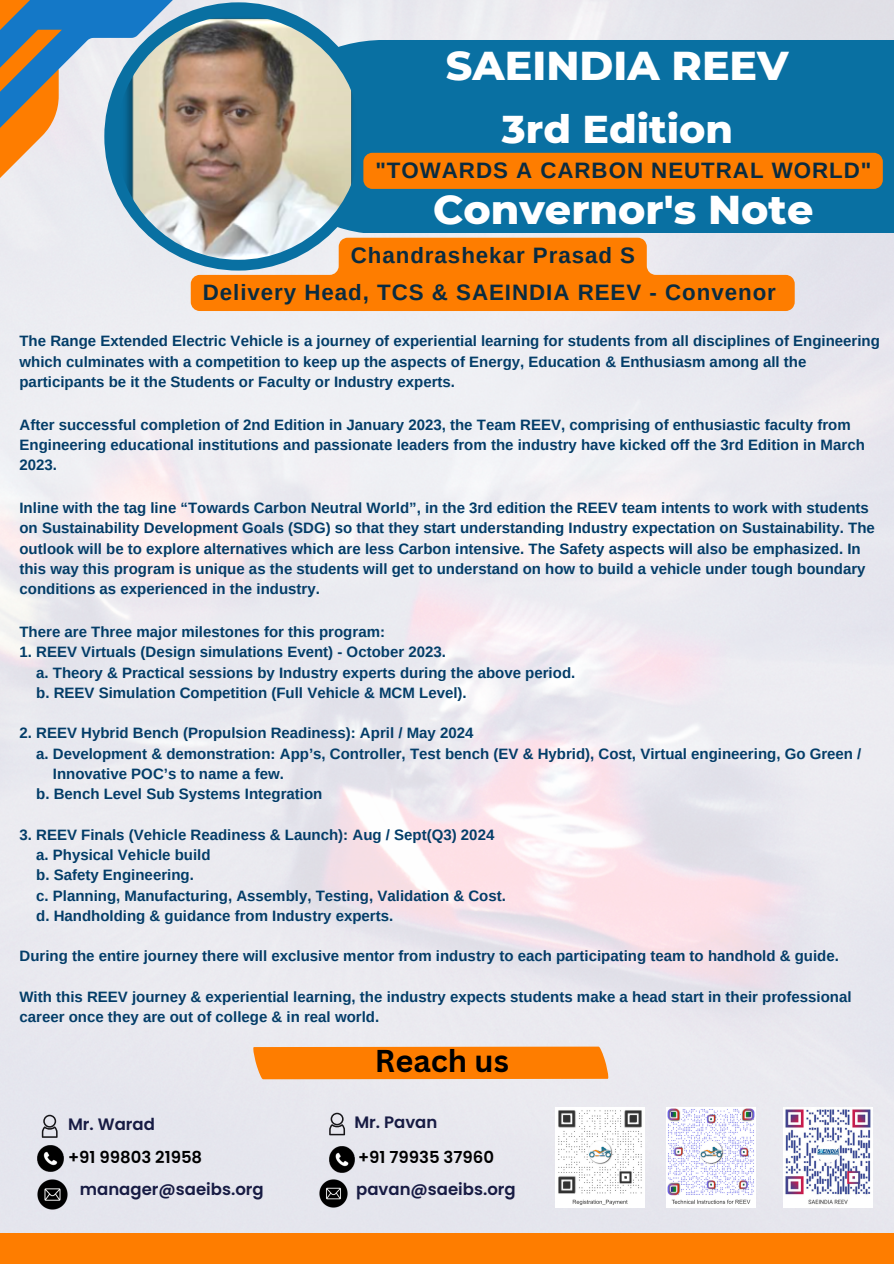
<style>
.page{position:relative;width:894px;height:1264px;background:#fff}
.page>*{position:absolute;margin:0;border:0;box-sizing:border-box;transform-origin:0 0}
.t1{font:800 41.1px "Montserrat";color:#fff}
.t2{font:800 39.6px "Montserrat";color:#fff}
.t3{font:700 30.75px "Canva Sans";color:#000}
.t4{font:700 22.35px/37.2px "Arimo";letter-spacing:.045em;color:#0a2b40;text-align:center}
.t5{font:600 16.5px "Poppins";color:#171b43}
.t6{font:600 16.5px "Poppins";color:#000}
.t7{font:700 15px/20.2px "Arimo";color:#033d68}
</style>
<div class="page">
<img style="left:0;top:0;width:893px;height:1233px">
<svg style="left:0;top:0;width:187px;height:194px;background:#a5afb5"></svg>
<div style="left:331px;top:40px;width:562px;height:193px;background:#0970a2"></div>
<div style="left:104px;top:2px;width:268px;height:268px;background:#0970a2;border-radius:50%"></div>
<img style="left:116px;top:16px;width:244px;height:244px;border-radius:50%">
<svg style="left:42px;top:1114px;width:16px;height:23px"></svg>
<img style="left:38px;top:1145px;width:26px;height:26px">
<img style="left:38px;top:1179px;width:29px;height:30px">
<svg style="left:329px;top:1112px;width:16px;height:23px"></svg>
<img style="left:329px;top:1146px;width:26px;height:26px">
<img style="left:319px;top:1179px;width:29px;height:28px">
<img style="left:666px;top:1107px;width:89px;height:100px">
<img style="left:783px;top:1107px;width:89px;height:100px">
<img style="left:555px;top:1107px;width:89px;height:100px">
<div style="left:253px;top:1046px;width:355px;height:33px;background:#fe7d00"></div>
<div style="left:363px;top:153px;width:519px;height:36px;background:#fe7d00"></div>
<div style="left:0;top:1233px;width:893px;height:30px;background:#fe7d00"></div>
<svg style="left:191px;top:238px;width:603px;height:73px;background:#f09338"></svg>
<h1 class="t1" style="left:446px;top:40px;width:344px">SAEINDIA REEV</h1>
<h2 class="t2" style="left:502px;top:105px;width:232px">3rd Edition</h2>
<h3 class="t4" style="left:375px;top:151px;width:497px">"TOWARDS A CARBON NEUTRAL WORLD"</h3>
<h1 class="t1" style="left:433px;top:184px;width:381px">Convernor's Note</h1>
<h3 class="t4" style="left:203px;top:236px;width:574px">Chandrashekar Prasad S<br>Delivery Head, TCS &amp; SAEINDIA REEV - Convenor</h3>
<p class="t7" style="left:19px;top:331px;width:861px">The Range Extended Electric Vehicle is a journey of experiential learning for students from all disciplines of Engineering which culminates with a competition to keep up the aspects of Energy, Education &amp; Enthusiasm among all the participants be it the Students or Faculty or Industry experts.</p>
<p class="t7" style="left:19px;top:414px;width:846px">After successful completion of 2nd Edition in January 2023, the Team REEV, comprising of enthusiastic faculty from<br>Engineering educational institutions and passionate leaders from the industry have kicked off the 3rd Edition in March<br>2023.</p>
<p class="t7" style="left:19px;top:498px;width:856px">Inline with the tag line “Towards Carbon Neutral World”, in the 3rd edition the REEV team intents to work with students on Sustainability Development Goals (SDG) so that they start understanding Industry expectation on Sustainability. The outlook will be to explore alternatives which are less Carbon intensive. The Safety aspects will also be emphasized. In this way this program is unique as the students will get to understand on how to build a vehicle under tough boundary conditions as experienced in the industry.</p>
<p class="t7" style="left:19px;top:621px;width:367px">There are Three major milestones for this program:</p>
<p class="t7" style="left:36px;top:642px;width:540px;text-indent:-17px">1. REEV Virtuals (Design simulations Event) - October 2023.<br>a. Theory &amp; Practical sessions by Industry experts during the above period. b. REEV Simulation Competition (Full Vehicle &amp; MCM Level).</p>
<p class="t7" style="left:19px;top:723px;width:455px">2. REEV Hybrid Bench (Propulsion Readiness): April / May 2024</p>
<p class="t7" style="left:36px;top:743px;width:826px">a. Development &amp; demonstration: App’s, Controller, Test bench (EV &amp; Hybrid), Cost, Virtual engineering, Go Green /</p>
<p class="t7" style="left:53px;top:763px;width:232px">Innovative POC’s to name a few.</p>
<p class="t7" style="left:36px;top:784px;width:288px">b. Bench Level Sub Systems Integration</p>
<p class="t7" style="left:36px;top:824px;width:471px;text-indent:-17px">3. REEV Finals (Vehicle Readiness &amp; Launch): Aug / Sept(Q3) 2024 a. Physical Vehicle build<br>b. Safety Engineering.<br>c. Planning, Manufacturing, Assembly, Testing, Validation &amp; Cost. d. Handholding &amp; guidance from Industry experts.</p>
<p class="t7" style="left:19px;top:946px;width:820px">During the entire journey there will exclusive mentor from industry to each participating team to handhold &amp; guide.</p>
<p class="t7" style="left:19px;top:986px;width:833px">With this REEV journey &amp; experiential learning, the industry expects students make a head start in their professional career once they are out of college &amp; in real world.</p>
<p class="t5" style="left:68px;top:1112px;width:88px">Mr. Warad</p>
<p class="t6" style="left:68px;top:1145px;width:136px">+91 99803 21958</p>
<p class="t5" style="left:80px;top:1177px;width:185px">manager@saeibs.org</p>
<h3 class="t3" style="left:375px;top:1039px;width:135px">Reach us</h3>
<p class="t5" style="left:354px;top:1110px;width:84px">Mr. Pavan</p>
<p class="t6" style="left:358px;top:1145px;width:137px">+91 79935 37960</p>
<p class="t5" style="left:356px;top:1177px;width:161px">pavan@saeibs.org</p>
</div>
